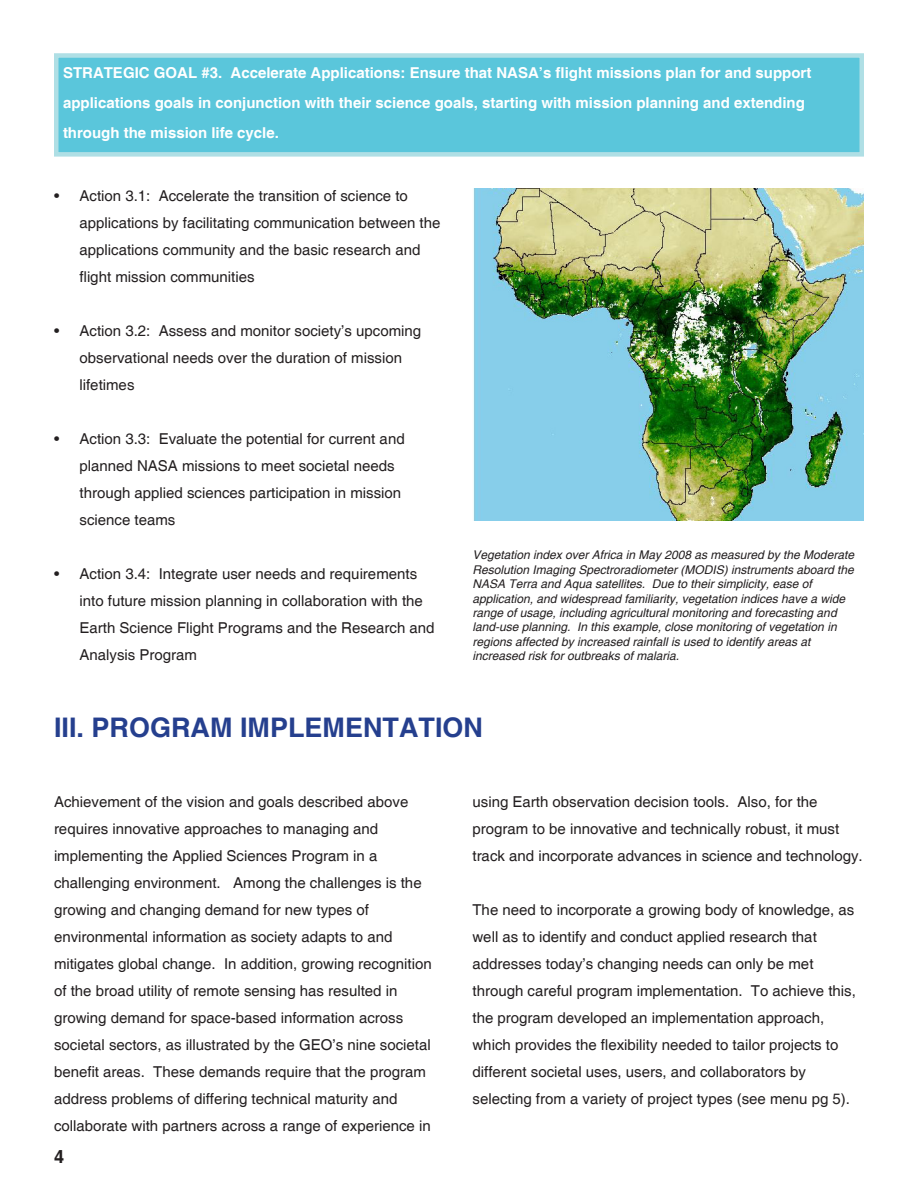
<style>
.page{position:relative;width:918px;height:1188px;background:#fff}
.page>*{position:absolute;margin:0;border:0;box-sizing:border-box;transform-origin:0 0}
.t1{font:700 27px "Helvetica";color:#253f8e}
.t2{font:700 18px "Helvetica";color:#231f20}
.t3{font:15px/27px "Helvetica";color:#231f20}
.t4{font:700 15px/30px "Helvetica";color:#fff}
.t5{font:italic 12px/14.4px "Helvetica";color:#231f20}
</style>
<div class="page">
<div style="left:54px;top:53px;width:810px;height:104px;background:#5ac6db;border:4px solid #afdfe5"></div>
<img style="left:473px;top:189px;width:391px;height:331px">
<p class="t4" style="left:63px;top:59px;width:750px">STRATEGIC GOAL #3. Accelerate Applications: Ensure that NASA’s flight missions plan for and support</p>
<p class="t4" style="left:63px;top:89px;width:743px">applications goals in conjunction with their science goals, starting with mission planning and extending through the mission life cycle.</p>
<p class="t3" style="left:80px;top:183px;width:362px;text-indent:-26px">• Action 3.1: Accelerate the transition of science to applications by facilitating communication between the applications community and the basic research and flight mission communities</p>
<p class="t3" style="left:80px;top:318px;width:343px;text-indent:-26px">• Action 3.2: Assess and monitor society’s upcoming observational needs over the duration of mission lifetimes</p>
<p class="t3" style="left:80px;top:426px;width:327px;text-indent:-26px">• Action 3.3: Evaluate the potential for current and planned NASA missions to meet societal needs through applied sciences participation in mission science teams</p>
<p class="t3" style="left:80px;top:561px;width:357px;text-indent:-26px">• Action 3.4: Integrate user needs and requirements into future mission planning in collaboration with the Earth Science Flight Programs and the Research and Analysis Program</p>
<p class="t5" style="left:472px;top:548px;width:383px">Vegetation index over Africa in May 2008 as measured by the Moderate Resolution Imaging Spectroradiometer (MODIS) instruments aboard the NASA Terra and Aqua satellites. Due to their simplicity, ease of application, and widespread familiarity, vegetation indices have a wide range of usage, including agricultural monitoring and forecasting and land-use planning. In this example, close monitoring of vegetation in regions affected by increased rainfall is used to identify areas at increased risk for outbreaks of malaria.</p>
<p class="t1" style="left:54px;top:711px;width:431px">III. PROGRAM IMPLEMENTATION</p>
<p class="t3" style="left:54px;top:789px;width:379px">Achievement of the vision and goals described above requires innovative approaches to managing and implementing the Applied Sciences Program in a challenging environment. Among the challenges is the growing and changing demand for new types of environmental information as society adapts to and mitigates global change. In addition, growing recognition of the broad utility of remote sensing has resulted in growing demand for space-based information across societal sectors, as illustrated by the GEO’s nine societal benefit areas. These demands require that the program address problems of differing technical maturity and collaborate with partners across a range of experience in</p>
<p class="t3" style="left:472px;top:789px;width:392px">using Earth observation decision tools. Also, for the program to be innovative and technically robust, it must track and incorporate advances in science and technology.</p>
<p class="t3" style="left:472px;top:897px;width:385px">The need to incorporate a growing body of knowledge, as well as to identify and conduct applied research that addresses today’s changing needs can only be met through careful program implementation. To achieve this, the program developed an implementation approach, which provides the flexibility needed to tailor projects to different societal uses, users, and collaborators by selecting from a variety of project types (see menu pg 5).</p>
<p class="t2" style="left:54px;top:1145px;width:12px">4</p>
</div>
